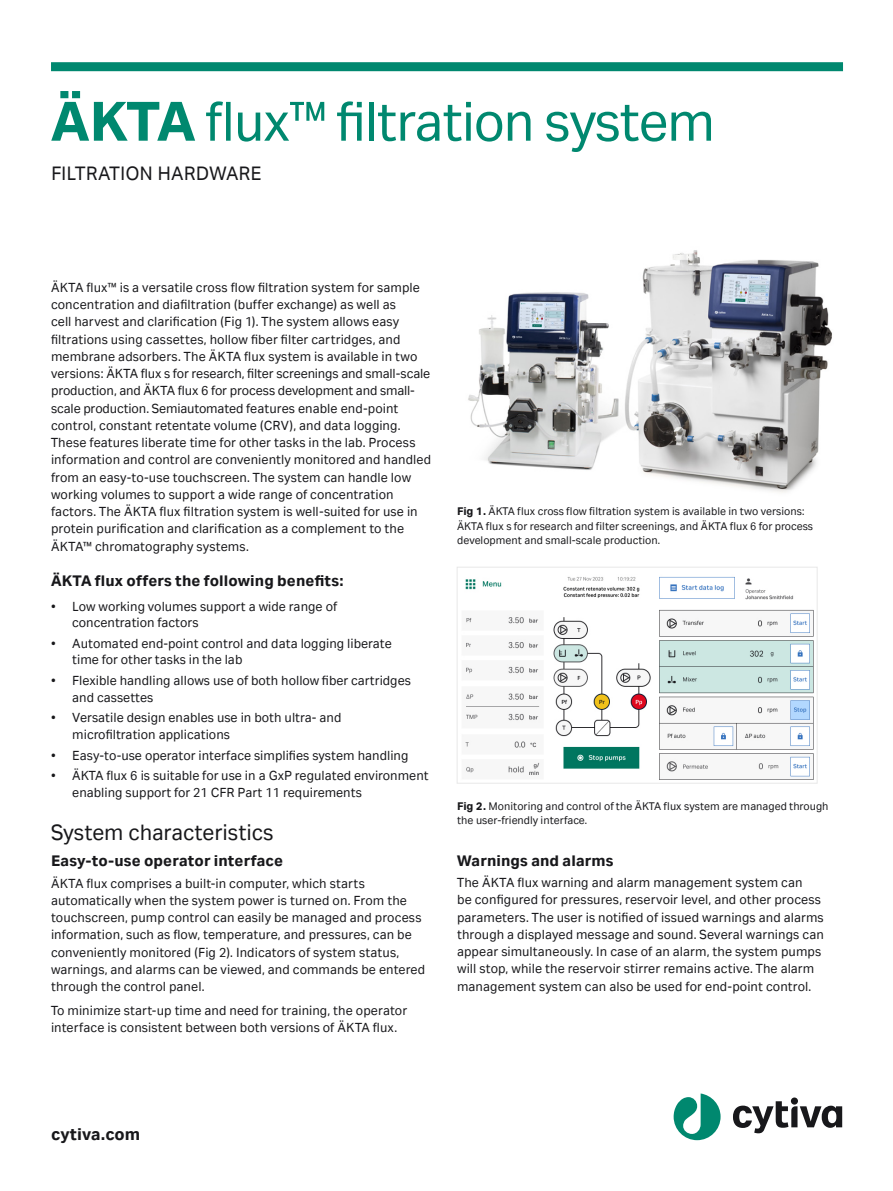
<style>
.page{position:relative;width:893px;height:1191px;background:#fff}
.page>*{position:absolute;margin:0;border:0;box-sizing:border-box;transform-origin:0 0}
.t1{font:60px "Cytiva Aktiv";letter-spacing:-.025em;color:#00886f}
.t2{font:24px "Cytiva Aktiv";letter-spacing:-.005em;color:#18181b}
.t3{font:21px "Cytiva Aktiv";color:#18181b}
.t4{font:700 18px "Cytiva Aktiv";color:#18181b}
.t5{font:700 16.5px "Cytiva Aktiv";letter-spacing:.005em;color:#18181b}
.t6{font:14.25px/17.2px "Cytiva Aktiv";color:#18181b}
.t7{font:12px/14.2px "Cytiva Aktiv";color:#18181b}
.s1{font-weight:700}
</style>
<div class="page">
<div style="left:51px;top:62px;width:792px;height:9px;background:#00886f"></div>
<svg style="left:733px;top:1101px;width:109px;height:32px"></svg>
<div style="left:791px;top:1097px;width:7px;height:7px;background:#18181b;border-radius:50%"></div>
<svg style="left:674px;top:1093px;width:47px;height:47px"></svg>
<img style="left:468px;top:250px;width:364px;height:243px">
<img style="left:465px;top:576px;width:349px;height:204px">
<div style="left:457px;top:567px;width:360px;height:216px;border:1px solid #e8e8e8"></div>
<h1 class="t1" style="left:51px;top:89px;width:666px"><span class="s1">ÄKTA</span> flux™ filtration system</h1>
<h3 class="t3" style="left:51px;top:162px;width:212px">FILTRATION HARDWARE</h3>
<p class="t6" style="left:51px;top:278px;width:382px">ÄKTA flux™ is a versatile cross flow filtration system for sample concentration and diafiltration (buffer exchange) as well as<br>cell harvest and clarification (Fig 1). The system allows easy filtrations using cassettes, hollow fiber filter cartridges, and membrane adsorbers. The ÄKTA flux system is available in two versions: ÄKTA flux s for research, filter screenings and small-scale production, and ÄKTA flux 6 for process development and small&shy;scale production. Semiautomated features enable end-point control, constant retentate volume (CRV), and data logging.<br>These features liberate time for other tasks in the lab. Process information and control are conveniently monitored and handled from an easy-to-use touchscreen. The system can handle low working volumes to support a wide range of concentration factors. The ÄKTA flux filtration system is well-suited for use in protein purification and clarification as a complement to the ÄKTA™ chromatography systems.</p>
<p class="t5" style="left:51px;top:571px;width:294px">ÄKTA flux offers the following benefits:</p>
<p class="t6" style="left:72px;top:598px;width:266px;line-height:16.5px;text-indent:-21px">• Low working volumes support a wide range of concentration factors</p>
<p class="t6" style="left:72px;top:635px;width:321px;line-height:16.5px;text-indent:-21px">• Automated end-point control and data logging liberate time for other tasks in the lab</p>
<p class="t6" style="left:72px;top:672px;width:340px;line-height:16.5px;text-indent:-21px">• Flexible handling allows use of both hollow fiber cartridges and cassettes</p>
<p class="t6" style="left:72px;top:709px;width:271px;line-height:16.5px;text-indent:-21px">• Versatile design enables use in both ultra- and microfiltration applications</p>
<p class="t6" style="left:51px;top:746px;width:359px">• Easy-to-use operator interface simplifies system handling</p>
<p class="t6" style="left:72px;top:767px;width:358px;line-height:16.5px;text-indent:-21px">• ÄKTA flux 6 is suitable for use in a GxP regulated environment enabling support for 21 CFR Part 11 requirements</p>
<h2 class="t2" style="left:51px;top:819px;width:224px">System characteristics</h2>
<p class="t5" style="left:51px;top:851px;width:234px">Easy-to-use operator interface</p>
<p class="t6" style="left:51px;top:874px;width:376px">ÄKTA flux comprises a built-in computer, which starts automatically when the system power is turned on. From the touchscreen, pump control can easily be managed and process information, such as flow, temperature, and pressures, can be conveniently monitored (Fig 2). Indicators of system status, warnings, and alarms can be viewed, and commands be entered through the control panel.</p>
<p class="t6" style="left:51px;top:1001px;width:358px">To minimize start-up time and need for training, the operator interface is consistent between both versions of ÄKTA flux.</p>
<p class="t7" style="left:457px;top:504px;width:357px"><span class="s1">Fig 1.</span> ÄKTA flux cross flow filtration system is available in two versions:<br>ÄKTA flux s for research and filter screenings, and ÄKTA flux 6 for process development and small-scale production.</p>
<p class="t7" style="left:457px;top:799px;width:373px"><span class="s1">Fig 2.</span> Monitoring and control of the ÄKTA flux system are managed through the user-friendly interface.</p>
<p class="t5" style="left:457px;top:851px;width:158px">Warnings and alarms</p>
<p class="t6" style="left:457px;top:874px;width:368px">The ÄKTA flux warning and alarm management system can<br>be configured for pressures, reservoir level, and other process parameters. The user is notified of issued warnings and alarms through a displayed message and sound. Several warnings can appear simultaneously. In case of an alarm, the system pumps will stop, while the reservoir stirrer remains active. The alarm management system can also be used for end-point control.</p>
<p class="t4" style="left:51px;top:1123px;width:91px">cytiva.com</p>
</div>
